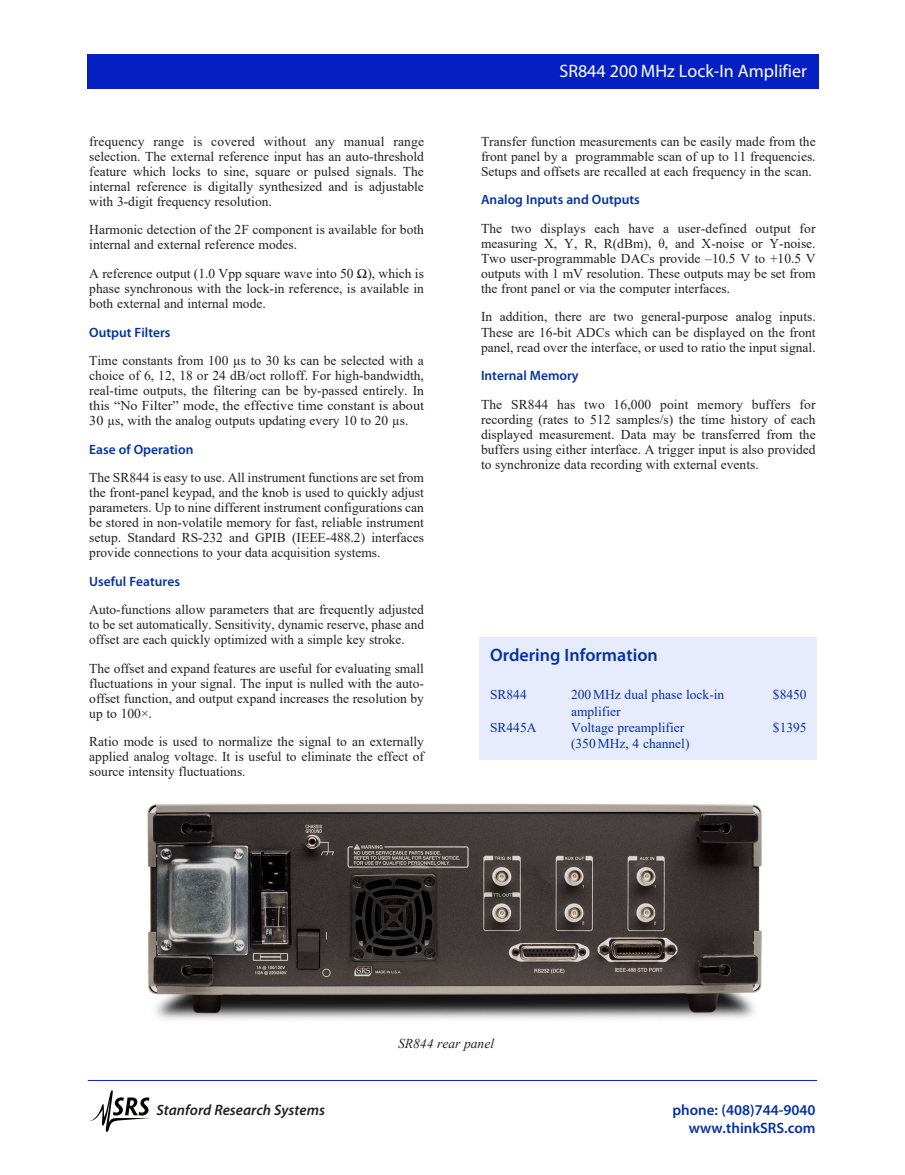
<style>
.page{position:relative;width:905px;height:1175px;background:#fff}
.page>*{position:absolute;margin:0;border:0;box-sizing:border-box;transform-origin:0 0}
.t1{font:18px "Myriad Pro";color:#fff}
.t2{font:600 18px "Myriad Pro";color:#0332a0}
.t3{font:600 15px/18px "Myriad Pro";color:#0332a0;text-align:right}
.t4{font:italic 600 15px "Myriad Pro";color:#231f20}
.Main_Text{font:13.5px/15px "Times New Roman";color:#231f20;text-align:justify}
.t5{font:13.5px "Times New Roman";color:#0332a0}
.Main_Text-2{font:600 13.5px "Myriad Pro";color:#0332a0}
.t6{font:italic 13.5px "Times New Roman";color:#231f20}
</style>
<div class="page">
<svg style="left:89px;top:1090px;width:61px;height:41px"></svg>
<hr style="left:88px;top:1080px;width:729px;height:1px;background:#031fc2">
<div style="left:88px;top:54px;width:730px;height:35px;background:#041fc2"></div>
<div style="left:479px;top:637px;width:338px;height:123px;background:#e6ecfd"></div>
<img style="left:147px;top:803px;width:615px;height:217px">
<p class="Main_Text" style="left:89px;top:133px;width:336px">frequency range is covered without any manual range selection. The external reference input has an auto-threshold feature which locks to sine, square or pulsed signals. The internal reference is digitally synthesized and is adjustable with 3-digit frequency resolution.</p>
<p class="Main_Text" style="left:89px;top:222px;width:336px">Harmonic detection of the 2F component is available for both internal and external reference modes.</p>
<p class="Main_Text" style="left:89px;top:265px;width:336px">A reference output (1.0 Vpp square wave into 50 Ω), which is phase synchronous with the lock-in reference, is available in both external and internal mode.</p>
<p class="Main_Text-2" style="left:89px;top:323px;width:83px">Output Filters</p>
<p class="Main_Text" style="left:89px;top:352px;width:336px">Time constants from 100 µs to 30 ks can be selected with a choice of 6, 12, 18 or 24 dB/oct rolloff. For high-bandwidth, real-time outputs, the filtering can be by-passed entirely. In this “No Filter” mode, the effective time constant is about 30 µs, with the analog outputs updating every 10 to 20 µs.</p>
<p class="Main_Text-2" style="left:89px;top:440px;width:106px">Ease of Operation</p>
<p class="Main_Text" style="left:89px;top:469px;width:336px">The SR844 is easy to use. All instrument functions are set from the front-panel keypad, and the knob is used to quickly adjust parameters. Up to nine different instrument configurations can be stored in non-volatile memory for fast, reliable instrument setup. Standard RS-232 and GPIB (IEEE-488.2) interfaces provide connections to your data acquisition systems.</p>
<p class="Main_Text-2" style="left:89px;top:572px;width:92px">Useful Features</p>
<p class="Main_Text" style="left:89px;top:601px;width:336px">Auto-functions allow parameters that are frequently adjusted to be set automatically. Sensitivity, dynamic reserve, phase and offset are each quickly optimized with a simple key stroke.</p>
<p class="Main_Text" style="left:89px;top:660px;width:336px">The offset and expand features are useful for evaluating small fluctuations in your signal. The input is nulled with the auto&shy;offset function, and output expand increases the resolution by up to 100×.</p>
<p class="Main_Text" style="left:89px;top:733px;width:336px">Ratio mode is used to normalize the signal to an externally applied analog voltage. It is useful to eliminate the effect of source intensity fluctuations.</p>
<p class="t1" style="left:559px;top:60px;width:249px">SR844 200 MHz Lock-In Amplifier</p>
<p class="Main_Text" style="left:481px;top:133px;width:336px">Transfer function measurements can be easily made from the front panel by a programmable scan of up to 11 frequencies.<br>Setups and offsets are recalled at each frequency in the scan.</p>
<p class="Main_Text-2" style="left:481px;top:191px;width:160px">Analog Inputs and Outputs</p>
<p class="Main_Text" style="left:481px;top:220px;width:336px">The two displays each have a user-defined output for measuring X, Y, R, R(dBm), θ, and X-noise or Y-noise.<br>Two user-programmable DACs provide –10.5 V to +10.5 V outputs with 1 mV resolution. These outputs may be set from the front panel or via the computer interfaces.</p>
<p class="Main_Text" style="left:481px;top:309px;width:336px">In addition, there are two general-purpose analog inputs.<br>These are 16-bit ADCs which can be displayed on the front panel, read over the interface, or used to ratio the input signal.</p>
<p class="Main_Text-2" style="left:481px;top:367px;width:99px">Internal Memory</p>
<p class="Main_Text" style="left:481px;top:396px;width:336px">The SR844 has two 16,000 point memory buffers for recording (rates to 512 samples/s) the time history of each displayed measurement. Data may be transferred from the buffers using either interface. A trigger input is also provided to synchronize data recording with external events.</p>
<p class="t2" style="left:490px;top:644px;width:169px">Ordering Information</p>
<p class="t5" style="left:490px;top:685px;width:38px">SR844</p>
<p class="t5" style="left:571px;top:685px;width:155px">200MHz dual phase lock-in</p>
<p class="t5" style="left:773px;top:685px;width:35px">$8450</p>
<p class="t5" style="left:571px;top:701px;width:51px">amplifier</p>
<p class="t5" style="left:490px;top:717px;width:48px">SR445A</p>
<p class="t5" style="left:571px;top:717px;width:115px">Voltage preamplifier</p>
<p class="t5" style="left:772px;top:717px;width:35px">$1395</p>
<p class="t5" style="left:571px;top:734px;width:120px">(350MHz, 4 channel)</p>
<p class="t4" style="left:156px;top:1100px;width:170px">Stanford Research Systems</p>
<p class="t6" style="left:398px;top:1034px;width:97px">SR844 rear panel</p>
<p class="t3" style="left:672px;top:1100px;width:145px">phone: (408)744-9040 www.thinkSRS.com</p>
</div>
